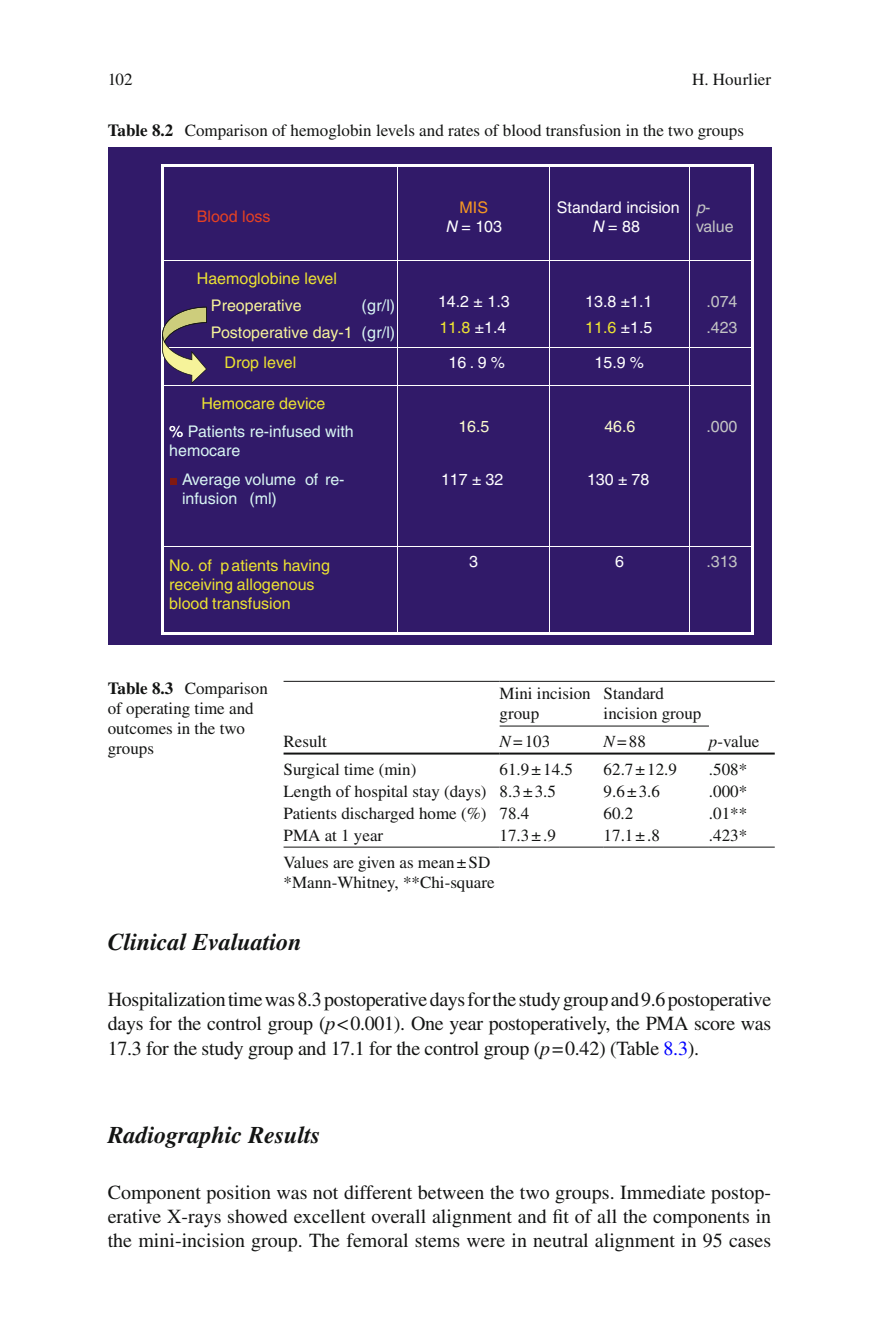
<style>
.page{position:relative;width:879px;height:1333px;background:#fff}
.page>*{position:absolute;margin:0;border:0;box-sizing:border-box;transform-origin:0 0}
.t1{font:italic 700 24px "Times";color:#131413}
.t2{font:20px/24px "Times";letter-spacing:-.005em;color:#131413;text-align:justify}
.t3{font:17px/20px "Times";color:#131413}
.t4{font:16px/19.2px "Helvetica";color:#fff;text-align:center}
.t5{font:16px/19.2px "Helvetica";color:#ece232}
.t6{font:16px/27.6px "Helvetica";color:#d8f5f3;text-align:center}
.t7{font:16px/26.6px "Helvetica";color:#f6f39b;text-align:right}
.t8{font:16px/26.6px "Helvetica";color:#c3c4c4}
.t9{font:16px "Helvetica";color:#e64122}
.t10{font:16px "Helvetica";color:#fafacd}
.s1{font-weight:700}
.s2{color:#f59722}
.s3{font-style:italic}
.s4{color:#d8f5f3}
.s5{color:#ece232}
.s6{color:#fff}
.s7{color:#00f}
</style>
<div class="page">
<div style="left:108px;top:147px;width:663px;height:71px;background:#311a69"></div>
<hr style="left:397px;top:165px;width:1px;height:53px;background:#fff">
<hr style="left:549px;top:165px;width:1px;height:53px;background:#fff">
<hr style="left:689px;top:165px;width:1px;height:53px;background:#fff">
<hr style="left:162px;top:165px;width:2px;height:53px;background:#fff">
<hr style="left:752px;top:165px;width:2px;height:53px;background:#fff">
<hr style="left:162px;top:165px;width:592px;height:2px;background:#fff">
<div style="left:108px;top:218px;width:663px;height:71px;background:#311a69"></div>
<hr style="left:397px;top:218px;width:1px;height:71px;background:#fff">
<hr style="left:549px;top:218px;width:1px;height:71px;background:#fff">
<hr style="left:689px;top:218px;width:1px;height:71px;background:#fff">
<hr style="left:162px;top:259px;width:592px;height:1px;background:#fff">
<hr style="left:162px;top:218px;width:2px;height:71px;background:#fff">
<hr style="left:752px;top:218px;width:2px;height:71px;background:#fff">
<div style="left:108px;top:289px;width:663px;height:71px;background:#311a69"></div>
<hr style="left:397px;top:289px;width:1px;height:71px;background:#fff">
<hr style="left:549px;top:289px;width:1px;height:71px;background:#fff">
<hr style="left:689px;top:289px;width:1px;height:71px;background:#fff">
<hr style="left:162px;top:347px;width:592px;height:1px;background:#fff">
<hr style="left:162px;top:289px;width:2px;height:71px;background:#fff">
<hr style="left:752px;top:289px;width:2px;height:71px;background:#fff">
<div style="left:108px;top:360px;width:663px;height:71px;background:#311a69"></div>
<hr style="left:397px;top:360px;width:1px;height:71px;background:#fff">
<hr style="left:549px;top:360px;width:1px;height:71px;background:#fff">
<hr style="left:689px;top:360px;width:1px;height:71px;background:#fff">
<hr style="left:162px;top:385px;width:592px;height:1px;background:#fff">
<hr style="left:162px;top:360px;width:2px;height:71px;background:#fff">
<hr style="left:752px;top:360px;width:2px;height:71px;background:#fff">
<svg style="left:161px;top:306px;width:46px;height:78px"></svg>
<div style="left:108px;top:431px;width:663px;height:71px;background:#311a69"></div>
<hr style="left:397px;top:431px;width:1px;height:71px;background:#fff">
<hr style="left:549px;top:431px;width:1px;height:71px;background:#fff">
<hr style="left:689px;top:431px;width:1px;height:71px;background:#fff">
<hr style="left:162px;top:431px;width:2px;height:71px;background:#fff">
<hr style="left:752px;top:431px;width:2px;height:71px;background:#fff">
<div style="left:170px;top:478px;width:7px;height:6px;background:#801911"></div>
<div style="left:108px;top:502px;width:663px;height:71px;background:#311a69"></div>
<hr style="left:397px;top:502px;width:1px;height:71px;background:#fff">
<hr style="left:549px;top:502px;width:1px;height:71px;background:#fff">
<hr style="left:689px;top:502px;width:1px;height:71px;background:#fff">
<hr style="left:162px;top:546px;width:592px;height:1px;background:#fff">
<hr style="left:162px;top:502px;width:2px;height:71px;background:#fff">
<hr style="left:752px;top:502px;width:2px;height:71px;background:#fff">
<div style="left:108px;top:573px;width:663px;height:71px;background:#311a69"></div>
<hr style="left:397px;top:573px;width:1px;height:61px;background:#fff">
<hr style="left:549px;top:573px;width:1px;height:61px;background:#fff">
<hr style="left:689px;top:573px;width:1px;height:61px;background:#fff">
<hr style="left:162px;top:573px;width:2px;height:61px;background:#fff">
<hr style="left:752px;top:573px;width:2px;height:61px;background:#fff">
<hr style="left:162px;top:632px;width:592px;height:2px;background:#fff">
<hr style="left:603px;top:846px;width:106px;height:1px;background:#131413">
<hr style="left:499px;top:846px;width:104px;height:1px;background:#131413">
<hr style="left:709px;top:846px;width:66px;height:1px;background:#131413">
<hr style="left:283px;top:846px;width:216px;height:1px;background:#131413">
<hr style="left:499px;top:680px;width:276px;height:1px;background:#131413">
<hr style="left:283px;top:680px;width:216px;height:1px;background:#131413">
<hr style="left:499px;top:725px;width:210px;height:1px;background:#131413">
<hr style="left:283px;top:752px;width:216px;height:2px;background:#131413">
<hr style="left:709px;top:752px;width:66px;height:2px;background:#131413">
<hr style="left:499px;top:752px;width:210px;height:2px;background:#131413">
<p class="t3" style="left:108px;top:71px;width:27px">102</p>
<p class="t3" style="left:692px;top:71px;width:81px">H. Hourlier</p>
<p class="t3" style="left:108px;top:121px;width:638px"><span class="s1">Table 8.2</span> Comparison of hemoglobin levels and rates of blood transfusion in the two groups</p>
<p class="t9" style="left:197px;top:211px;width:75px">Blood loss</p>
<p class="t4" style="left:445px;top:199px;width:58px"><span class="s2">MIS<br></span><span class="s3">N</span> = 103</p>
<p class="t4" style="left:557px;top:199px;width:124px">Standard incision<br><span class="s3">N</span> = 88</p>
<p class="t8" style="left:696px;top:199px;width:39px;line-height:19.2px"><span class="s3">p&shy;</span>value</p>
<p class="t5" style="left:197px;top:270px;width:142px">Haemoglobine level</p>
<p class="t7" style="left:211px;top:294px;width:92px">Preoperative</p>
<p class="t7" style="left:211px;top:294px;width:186px"><span class="s4">(gr/l)<br></span>Postoperative day-1 <span class="s4">(gr/l)</span></p>
<p class="t4" style="left:438px;top:290px;width:73px;line-height:26.4px;text-align:left">14.2 ± 1.3<br><span class="s5">11.8</span> ±1.4</p>
<p class="t4" style="left:585px;top:289px;width:69px;line-height:26.6px;text-align:left">13.8 ±1.1<br><span class="s5">11.6</span> ±1.5</p>
<p class="t8" style="left:706px;top:289px;width:33px">.074 .423</p>
<p class="t5" style="left:224px;top:354px;width:73px">Drop level</p>
<p class="t4" style="left:448px;top:354px;width:58px">16.9%</p>
<p class="t4" style="left:594px;top:354px;width:51px">15.9 %</p>
<p class="t6" style="left:169px;top:391px;width:186px"><span class="s5">Hemocare device<br></span><span class="s6">%</span> Patients re-infused with</p>
<p class="t10" style="left:458px;top:420px;width:33px">16.5</p>
<p class="t10" style="left:604px;top:420px;width:33px">46.6</p>
<p class="t8" style="left:706px;top:415px;width:33px">.000</p>
<p class="t6" style="left:182px;top:437px;width:164px;line-height:29.4px;text-align:left;text-indent:-13px">hemocare<br>Average volume of re-</p>
<p class="t6" style="left:182px;top:486px;width:96px">infusion (ml)</p>
<p class="t5" style="left:169px;top:557px;width:162px">No. of patients having receiving allogenous blood transfusion</p>
<p class="t3" style="left:108px;top:680px;width:162px"><span class="s1">Table 8.3</span> Comparison of operating time and outcomes in the two groups</p>
<p class="t3" style="left:283px;top:732px;width:45px">Result</p>
<p class="t4" style="left:441px;top:471px;width:64px">117 ± 32</p>
<p class="t4" style="left:587px;top:471px;width:64px">130 ± 78</p>
<p class="t4" style="left:469px;top:553px;width:10px">3</p>
<p class="t4" style="left:615px;top:553px;width:10px">6</p>
<p class="t8" style="left:706px;top:549px;width:33px">.313</p>
<p class="t3" style="left:499px;top:685px;width:93px">Mini incision group</p>
<p class="t3" style="left:603px;top:685px;width:99px">Standard incision group</p>
<p class="t3" style="left:499px;top:732px;width:52px"><span class="s3">N</span> = 103</p>
<p class="t3" style="left:603px;top:732px;width:44px"><span class="s3">N</span> = 88</p>
<p class="t3" style="left:709px;top:732px;width:52px"><span class="s3">p</span> -value</p>
<p class="t3" style="left:283px;top:760px;width:134px">Surgical time (min)</p>
<p class="t3" style="left:499px;top:760px;width:75px">61.9 ± 14.5</p>
<p class="t3" style="left:603px;top:760px;width:75px">62.7 ± 12.9</p>
<p class="t3" style="left:709px;top:760px;width:40px">.508*</p>
<p class="t3" style="left:283px;top:782px;width:274px">Length of hospital stay (days) 8.3 ± 3.5</p>
<p class="t3" style="left:603px;top:782px;width:58px">9.6 ± 3.6</p>
<p class="t3" style="left:709px;top:782px;width:40px">.000*</p>
<p class="t3" style="left:283px;top:804px;width:247px">Patients discharged home (%) 78.4</p>
<p class="t3" style="left:603px;top:804px;width:31px">60.2</p>
<p class="t3" style="left:709px;top:804px;width:40px">.01**</p>
<p class="t3" style="left:283px;top:826px;width:101px">PMA at 1 year</p>
<p class="t3" style="left:499px;top:826px;width:58px">17.3 ± .9</p>
<p class="t3" style="left:603px;top:826px;width:58px">17.1 ± .8</p>
<p class="t3" style="left:709px;top:826px;width:40px">.423*</p>
<p class="t3" style="left:283px;top:853px;width:213px">Values are given as mean ± SD *Mann-Whitney, **Chi-square</p>
<p class="t1" style="left:108px;top:933px;width:196px">Clinical Evaluation</p>
<p class="t2" style="left:108px;top:989px;width:665px">Hospitalization time was 8.3 postoperative days for the study group and 9.6 postoperative days for the control group ( <span class="s3">p</span> &lt; 0.001). One year postoperatively, the PMA score was 17.3 for the study group and 17.1 for the control group ( <span class="s3">p</span> = 0.42) (Table <span class="s7">8.3</span> ).</p>
<p class="t1" style="left:108px;top:1125px;width:214px">Radiographic Results</p>
<p class="t2" style="left:108px;top:1181px;width:665px">Component position was not different between the two groups. Immediate postop&shy;erative X-rays showed excellent overall alignment and fi t of all the components in the mini-incision group. The femoral stems were in neutral alignment in 95 cases</p>
</div>
